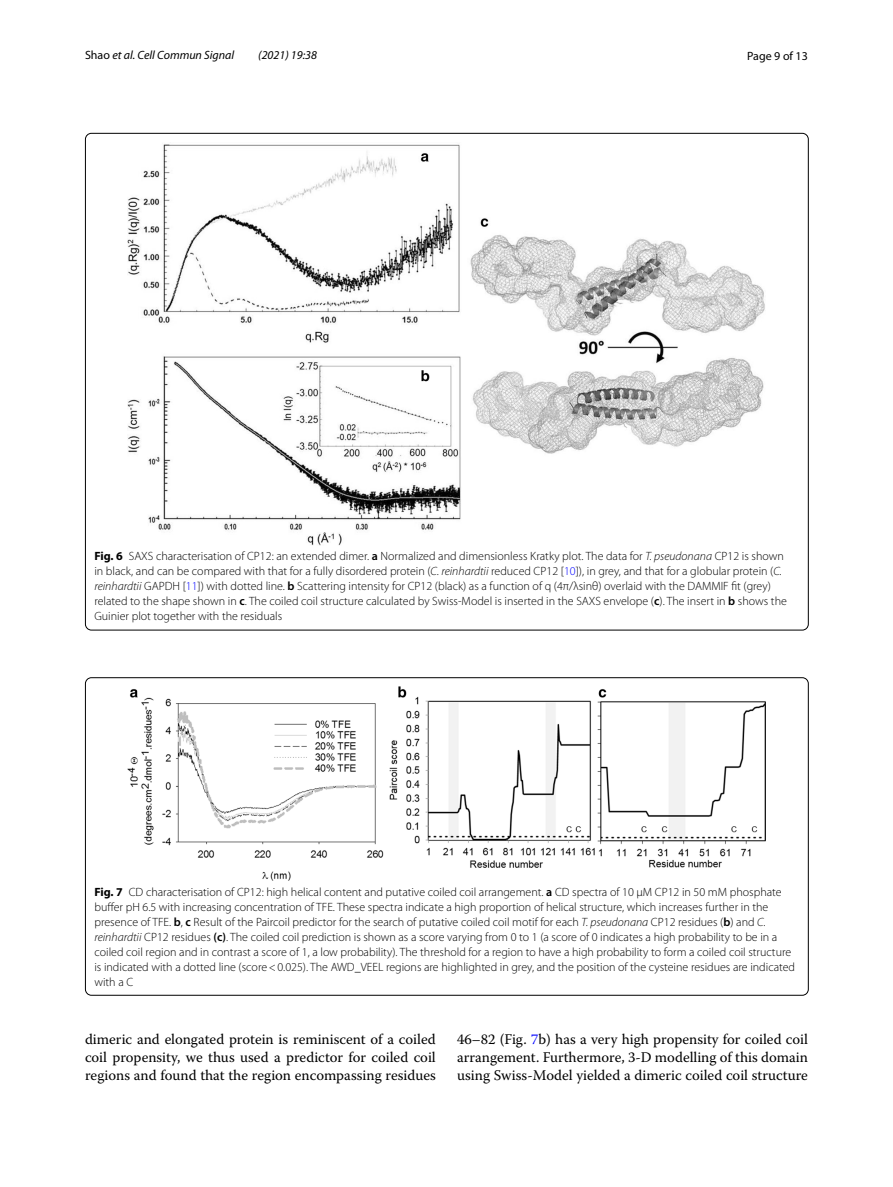
<style>
.page{position:relative;width:893px;height:1187px;background:#fff}
.page>*{position:absolute;margin:0;border:0;box-sizing:border-box;transform-origin:0 0}
.t1{font:14.7px/18px "Warnock Pro";color:#000;text-align:justify}
.t2{font:300 12px/15px "Myriad Pro";color:#000}
.t3{font:italic 12px "Myriad Pro";color:#000}
.t4{font:12px "Myriad Pro";color:#000}
.s1{font-style:normal}
.s2{font-weight:700}
.s3{font-weight:600}
.s4{font-style:italic}
.s5{color:#00f}
</style>
<div class="page">
<img style="left:128px;top:144px;width:637px;height:401px">
<img style="left:128px;top:686px;width:638px;height:194px">
<p class="t3" style="left:85px;top:48px;width:151px"><span class="s1">Shao</span> et al. Cell Commun Signal</p>
<p class="t3" style="left:258px;top:48px;width:60px">(2021) 19:38</p>
<p class="t4" style="left:747px;top:48px;width:62px">Page 9 of 13</p>
<p class="t2" style="left:94px;top:549px;width:694px"><span class="s2">Fig. 6</span> SAXS characterisation of CP12: an extended dimer. <span class="s3">a</span> Normalized and dimensionless Kratky plot. The data for <span class="s4">T. pseudonana</span> CP12 is shown in black, and can be compared with that for a fully disordered protein (<span class="s4">C. reinhardtii</span> reduced CP12 [<span class="s5">10</span>]), in grey, and that for a globular protein (<span class="s4">C. reinhardtii</span> GAPDH [<span class="s5">11</span>]) with dotted line. <span class="s3">b</span> Scattering intensity for CP12 (black) as a function of q (4π/λsinθ) overlaid with the DAMMIF fit (grey) related to the shape shown in <span class="s3">c</span>. The coiled coil structure calculated by Swiss-Model is inserted in the SAXS envelope (<span class="s3">c</span>). The insert in <span class="s3">b</span> shows the Guinier plot together with the residuals</p>
<p class="t2" style="left:94px;top:884px;width:702px"><span class="s2">Fig. 7</span> CD characterisation of CP12: high helical content and putative coiled coil arrangement. <span class="s3">a</span> CD spectra of 10 µM CP12 in 50 mM phosphate buffer pH 6.5 with increasing concentration of TFE. These spectra indicate a high proportion of helical structure, which increases further in the presence of TFE. <span class="s3">b</span>, <span class="s3">c</span> Result of the Paircoil predictor for the search of putative coiled coil motif for each <span class="s4">T. pseudonana</span> CP12 residues (<span class="s3">b</span>) and <span class="s4">C. reinhardtii</span> CP12 residues <span class="s3">(c)</span>. The coiled coil prediction is shown as a score varying from 0 to 1 (a score of 0 indicates a high probability to be in a coiled coil region and in contrast a score of 1, a low probability). The threshold for a region to have a high probability to form a coiled coil structure is indicated with a dotted line (score&lt;0.025). The AWD_VEEL regions are highlighted in grey, and the position of the cysteine residues are indicated with a C</p>
<p class="t1" style="left:85px;top:1029px;width:352px">dimeric and elongated protein is reminiscent of a coiled coil propensity, we thus used a predictor for coiled coil regions and found that the region encompassing residues</p>
<p class="t1" style="left:457px;top:1029px;width:352px">46–82 (Fig. <span class="s5">7</span>b) has a very high propensity for coiled coil arrangement. Furthermore, 3-D modelling of this domain using Swiss-Model yielded a dimeric coiled coil structure</p>
</div>
